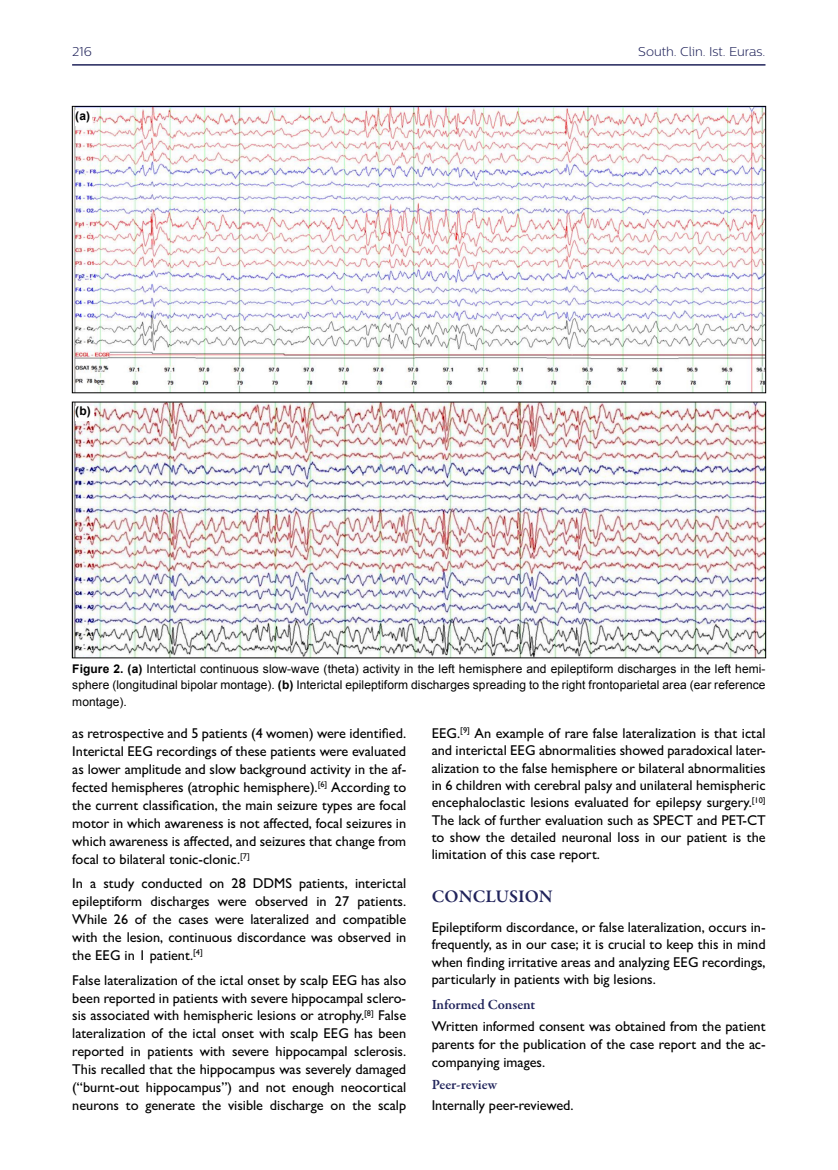
<style>
.page{position:relative;width:838px;height:1170px;background:#fff}
.page>*{position:absolute;margin:0;border:0;box-sizing:border-box;transform-origin:0 0}
.t1{font:600 18px "Garamond Premr Pro";color:#21245b}
.t2{font:500 14.25px/18px "Gill Sans MT Pro";color:#000;text-align:justify}
.t3{font:600 14.25px "Garamond Premr Pro";letter-spacing:-.005em;color:#21245b}
.t4{font:300 12.75px "Centrale Sans";color:#21245b}
.t5{font:12px/16.5px "Arial";letter-spacing:.005em;color:#000;text-align:justify}
.t6{font:700 12px "Arial";color:#000}
.s1{font-weight:700}
</style>
<div class="page">
<img style="left:74px;top:108px;width:690px;height:283px">
<img style="left:74px;top:404px;width:690px;height:252px">
<div style="left:75px;top:111px;width:16px;height:15px;background:#fff"></div>
<div style="left:75px;top:406px;width:19px;height:15px;background:#fff"></div>
<hr style="left:72px;top:64px;width:693px;height:2px;background:#21245b">
<p class="t4" style="left:72px;top:45px;width:21px">216</p>
<p class="t4" style="left:638px;top:45px;width:129px">South. Clin. Ist. Euras.</p>
<p class="t6" style="left:75px;top:107px;width:16px">(a)</p>
<p class="t6" style="left:75px;top:403px;width:17px">(b)</p>
<p class="t5" style="left:72px;top:660px;width:694px"><span class="s1">Figure 2. (a)</span> Intertictal continuous slow-wave (theta) activity in the left hemisphere and epileptiform discharges in the left hemi&shy;sphere (longitudinal bipolar montage). <span class="s1">(b)</span> Interictal epileptiform discharges spreading to the right frontoparietal area (ear reference montage).</p>
<p class="t2" style="left:72px;top:724px;width:335px">as retrospective and 5 patients (4 women) were identified.<br>Interictal EEG recordings of these patients were evaluated as lower amplitude and slow background activity in the af&shy;fected hemispheres (atrophic hemisphere).<sup>[6]</sup> According to the current classification, the main seizure types are focal motor in which awareness is not affected, focal seizures in which awareness is affected, and seizures that change from focal to bilateral tonic-clonic.<sup>[7]</sup></p>
<p class="t2" style="left:72px;top:874px;width:335px">In a study conducted on 28 DDMS patients, interictal epileptiform discharges were observed in 27 patients.<br>While 26 of the cases were lateralized and compatible with the lesion, continuous discordance was observed in the EEG in 1 patient.<sup>[4]</sup></p>
<p class="t2" style="left:72px;top:970px;width:335px">False lateralization of the ictal onset by scalp EEG has also been reported in patients with severe hippocampal sclero&shy;sis associated with hemispheric lesions or atrophy.<sup>[8]</sup> False lateralization of the ictal onset with scalp EEG has been reported in patients with severe hippocampal sclerosis.<br>This recalled that the hippocampus was severely damaged (“burnt-out hippocampus”) and not enough neocortical neurons to generate the visible discharge on the scalp</p>
<p class="t2" style="left:432px;top:724px;width:335px;line-height:17.4px">EEG.<sup>[9]</sup> An example of rare false lateralization is that ictal and interictal EEG abnormalities showed paradoxical later&shy;alization to the false hemisphere or bilateral abnormalities in 6 children with cerebral palsy and unilateral hemispheric encephaloclastic lesions evaluated for epilepsy surgery.<sup>[10] </sup>The lack of further evaluation such as SPECT and PET-CT to show the detailed neuronal loss in our patient is the limitation of this case report.</p>
<p class="t1" style="left:432px;top:885px;width:123px">CONCLUSION</p>
<p class="t2" style="left:432px;top:918px;width:335px;line-height:17.4px">Epileptiform discordance, or false lateralization, occurs in&shy;frequently, as in our case; it is crucial to keep this in mind when finding irritative areas and analyzing EEG recordings, particularly in patients with big lesions.</p>
<p class="t3" style="left:432px;top:995px;width:105px">Informed Consent</p>
<p class="t2" style="left:432px;top:1016px;width:335px">Written informed consent was obtained from the patient parents for the publication of the case report and the ac&shy;companying images.</p>
<p class="t3" style="left:432px;top:1075px;width:67px">Peer-review</p>
<p class="t2" style="left:432px;top:1096px;width:143px">Internally peer-reviewed.</p>
</div>
